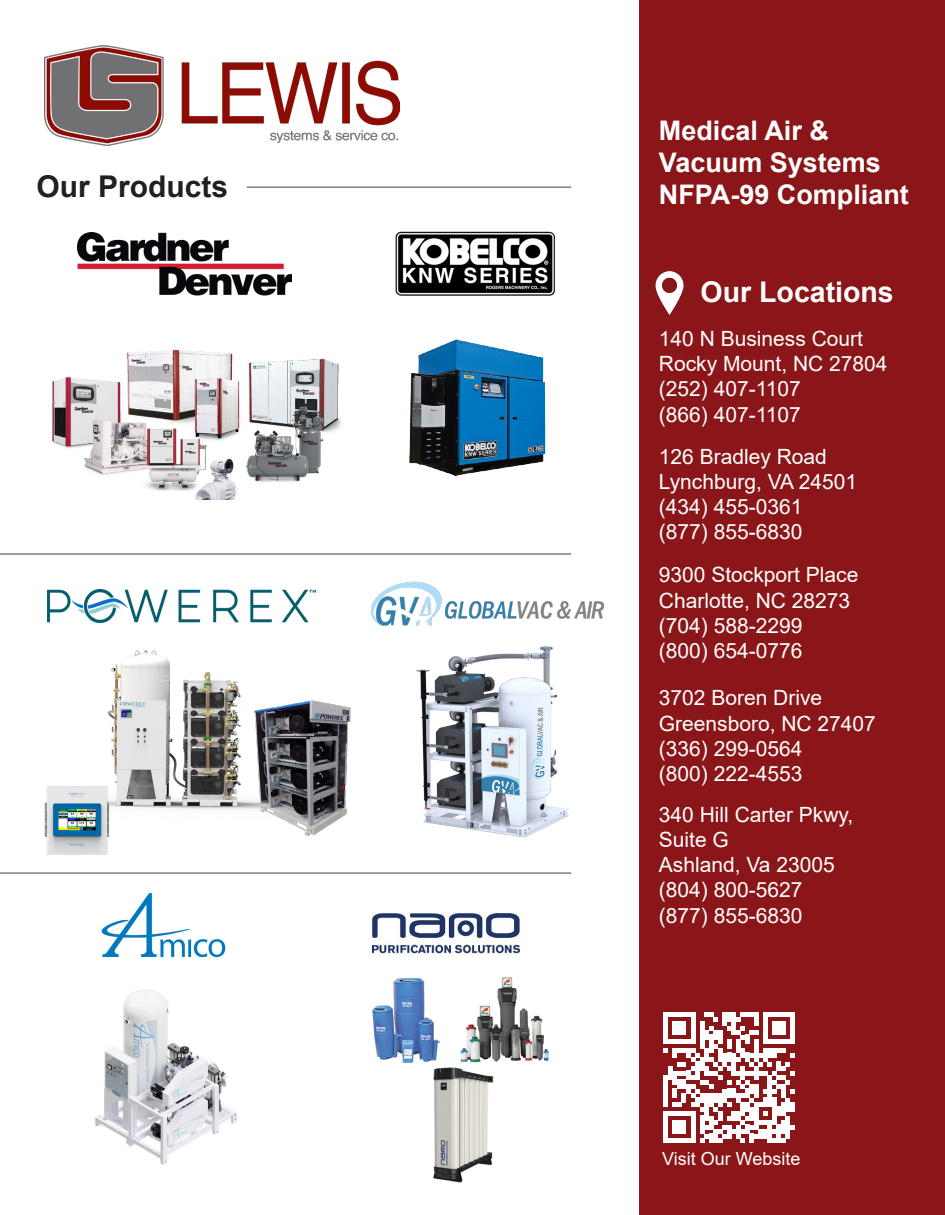
<style>
.page{position:relative;width:945px;height:1215px;background:#fff}
.page>*{position:absolute;margin:0;border:0;box-sizing:border-box;transform-origin:0 0}
.t1{font:700 30px "Arial";color:#231f20}
.t2{font:700 28.5px "Arial";color:#fff}
.t3{font:700 27px/32.4px "Arial";color:#fff}
.t4{font:21px "Arial";color:#fff}
.t5{font:18px "Arial";color:#fff}
</style>
<div class="page">
<img style="left:94px;top:622px;width:215px;height:187px">
<div style="left:639px;top:0;width:306px;height:1215px;background:#8a1619"></div>
<img style="left:44px;top:45px;width:356px;height:101px">
<img style="left:78px;top:233px;width:214px;height:63px">
<img style="left:52px;top:349px;width:289px;height:150px">
<img style="left:395px;top:231px;width:160px;height:65px">
<img style="left:409px;top:339px;width:137px;height:137px">
<img style="left:373px;top:913px;width:147px;height:41px">
<img style="left:372px;top:977px;width:177px;height:206px">
<img style="left:101px;top:893px;width:125px;height:65px">
<img style="left:48px;top:590px;width:267px;height:32px">
<hr style="left:0;top:553px;width:571px;height:2px;background:#788282">
<hr style="left:0;top:872px;width:571px;height:2px;background:#788282">
<hr style="left:247px;top:186px;width:324px;height:2px;background:#788282">
<img style="left:655px;top:271px;width:29px;height:44px">
<svg style="left:664px;top:1012px;width:130px;height:131px"></svg>
<img style="left:371px;top:581px;width:232px;height:45px">
<img style="left:416px;top:646px;width:153px;height:192px">
<img style="left:95px;top:989px;width:142px;height:176px">
<img style="left:240px;top:677px;width:111px;height:159px">
<img style="left:44px;top:785px;width:65px;height:69px">
<p class="t1" style="left:37px;top:165px;width:193px">Our Products</p>
<p class="t3" style="left:659px;top:114px;width:224px">Medical Air &amp;<br>Vacuum Systems</p>
<p class="t3" style="left:659px;top:179px;width:252px">NFPA-99 Compliant</p>
<p class="t2" style="left:701px;top:272px;width:195px">Our Locations</p>
<p class="t4" style="left:659px;top:324px;width:206px">140 N Business Court</p>
<p class="t4" style="left:659px;top:349px;width:230px">Rocky Mount, NC 27804</p>
<p class="t4" style="left:659px;top:375px;width:144px">(252) 407-1107</p>
<p class="t4" style="left:659px;top:400px;width:144px">(866) 407-1107</p>
<p class="t4" style="left:659px;top:442px;width:170px">126 Bradley Road</p>
<p class="t4" style="left:659px;top:467px;width:200px">Lynchburg, VA 24501</p>
<p class="t4" style="left:659px;top:492px;width:145px">(434) 455-0361</p>
<p class="t4" style="left:659px;top:518px;width:145px">(877) 855-6830</p>
<p class="t4" style="left:659px;top:561px;width:201px">9300 Stockport Place</p>
<p class="t4" style="left:659px;top:586px;width:193px">Charlotte, NC 28273</p>
<p class="t4" style="left:659px;top:611px;width:145px">(704) 588-2299</p>
<p class="t4" style="left:659px;top:636px;width:145px">(800) 654-0776</p>
<p class="t4" style="left:659px;top:684px;width:165px">3702 Boren Drive</p>
<p class="t4" style="left:659px;top:709px;width:219px">Greensboro, NC 27407</p>
<p class="t4" style="left:659px;top:734px;width:145px">(336) 299-0564</p>
<p class="t4" style="left:659px;top:759px;width:145px">(800) 222-4553</p>
<p class="t4" style="left:659px;top:800px;width:196px">340 Hill Carter Pkwy,</p>
<p class="t4" style="left:659px;top:825px;width:72px">Suite G</p>
<p class="t4" style="left:659px;top:850px;width:177px">Ashland, Va 23005</p>
<p class="t4" style="left:659px;top:875px;width:145px">(804) 800-5627</p>
<p class="t4" style="left:659px;top:901px;width:145px">(877) 855-6830</p>
<p class="t5" style="left:662px;top:1146px;width:140px">Visit Our Website</p>
</div>
